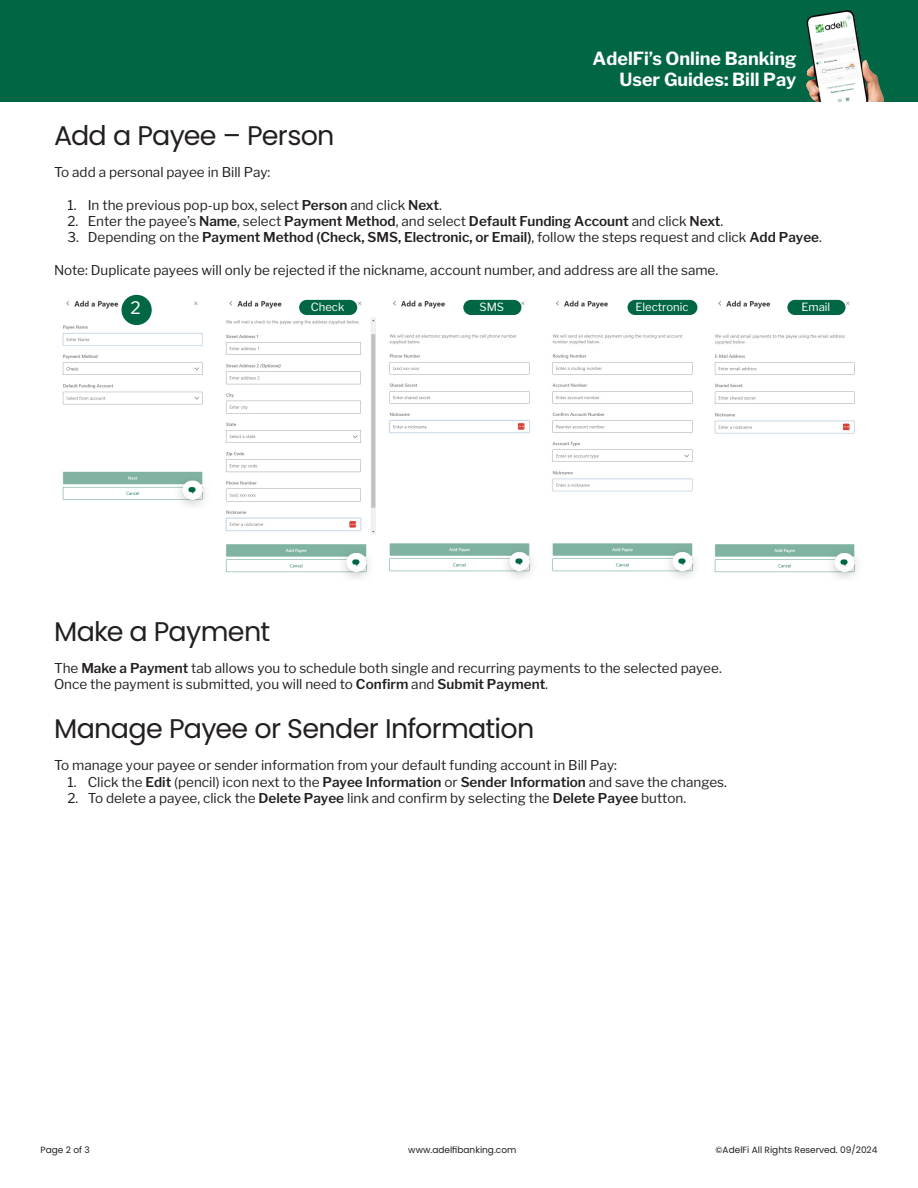
<style>
.page{position:relative;width:918px;height:1188px;background:#fff}
.page>*{position:absolute;margin:0;border:0;box-sizing:border-box;transform-origin:0 0}
.t1{font:27px "Poppins";letter-spacing:-.025em;color:#231f20}
.t2{font:700 18px/21.6px "Libre Franklin";color:#fff;text-align:right}
.t3{font:17.1px "Libre Franklin";color:#fff}
.t4{font:13.5px "Libre Franklin";color:#231f20}
.t5{font:600 13.5px "Libre Franklin";color:#231f20}
.t6{font:11.25px "Libre Franklin";color:#fff}
.t7{font:9px "Poppins";color:#231f20}
.s1{font-weight:600}
.s2{font-weight:400}
</style>
<div class="page">
<div style="left:0;top:0;width:918px;height:101px;background:#064"></div>
<img style="left:807px;top:11px;width:77px;height:90px">
<img style="left:62px;top:294px;width:144px;height:212px">
<img style="left:225px;top:299px;width:150px;height:280px">
<img style="left:552px;top:299px;width:146px;height:278px">
<img style="left:389px;top:299px;width:143px;height:278px">
<img style="left:714px;top:299px;width:143px;height:280px">
<div style="left:122px;top:296px;width:29px;height:28px;background:#064;border-radius:50%"></div>
<div style="left:121px;top:295px;width:31px;height:30px;border:1px solid #064;border-radius:50%"></div>
<div style="left:299px;top:300px;width:58px;height:15px;background:#064;border-radius:8px"></div>
<div style="left:463px;top:300px;width:58px;height:15px;background:#064;border-radius:8px"></div>
<div style="left:628px;top:300px;width:69px;height:15px;background:#064;border-radius:8px"></div>
<div style="left:787px;top:300px;width:59px;height:15px;background:#064;border-radius:8px"></div>
<h2 class="t2" style="left:593px;top:48px;width:205px">AdelFi’s Online Banking<br>User Guides: Bill Pay</h2>
<p class="t1" style="left:54px;top:120px;width:282px">Add a Payee – Person</p>
<p class="t4" style="left:54px;top:164px;width:218px">To add a personal payee in Bill Pay:</p>
<p class="t4" style="left:68px;top:197px;width:376px">1. In the previous pop-up box, select <span class="s1">Person</span> and click <span class="s1">Next</span>.</p>
<p class="t4" style="left:68px;top:213px;width:657px">2. Enter the payee’s <span class="s1">Name</span>, select <span class="s1">Payment Method</span>, and select <span class="s1">Default Funding Account</span> and click <span class="s1">Next</span>.</p>
<p class="t5" style="left:68px;top:229px;width:756px"><span class="s2">3. Depending on the</span> Payment Method (Check, SMS, Electronic, or Email)<span class="s2">, follow the steps request and click</span> Add Payee<span class="s2">.</span></p>
<p class="t4" style="left:54px;top:262px;width:666px">Note: Duplicate payees will only be rejected if the nickname, account number, and address are all the same.</p>
<p class="t3" style="left:131px;top:298px;width:12px">2</p>
<p class="t6" style="left:311px;top:300px;width:35px">Check</p>
<p class="t6" style="left:480px;top:300px;width:26px">SMS</p>
<p class="t6" style="left:636px;top:300px;width:54px">Electronic</p>
<p class="t6" style="left:801px;top:300px;width:30px">Email</p>
<p class="t1" style="left:54px;top:616px;width:218px">Make a Payment</p>
<p class="t4" style="left:54px;top:660px;width:669px">The <span class="s1">Make a Payment</span> tab allows you to schedule both single and recurring payments to the selected payee.</p>
<p class="t4" style="left:54px;top:676px;width:496px">Once the payment is submitted, you will need to <span class="s1">Confirm</span> and <span class="s1">Submit Payment</span>.</p>
<p class="t1" style="left:54px;top:713px;width:482px">Manage Payee or Sender Information</p>
<p class="t4" style="left:54px;top:757px;width:565px">To manage your payee or sender information from your default funding account in Bill Pay:</p>
<p class="t4" style="left:68px;top:773px;width:661px">1. Click the <span class="s1">Edit</span> (pencil) icon next to the <span class="s1">Payee Information</span> or <span class="s1">Sender Information</span> and save the changes.</p>
<p class="t4" style="left:68px;top:790px;width:620px">2. To delete a payee, click the <span class="s1">Delete Payee</span> link and confirm by selecting the <span class="s1">Delete Payee</span> button.</p>
<p class="t7" style="left:40px;top:1145px;width:51px">Page 2 of 3</p>
<p class="t7" style="left:408px;top:1145px;width:110px">www.adelfibanking.com</p>
<p class="t7" style="left:716px;top:1145px;width:163px">©AdelFi All Rights Reserved. 09/2024</p>
</div>
